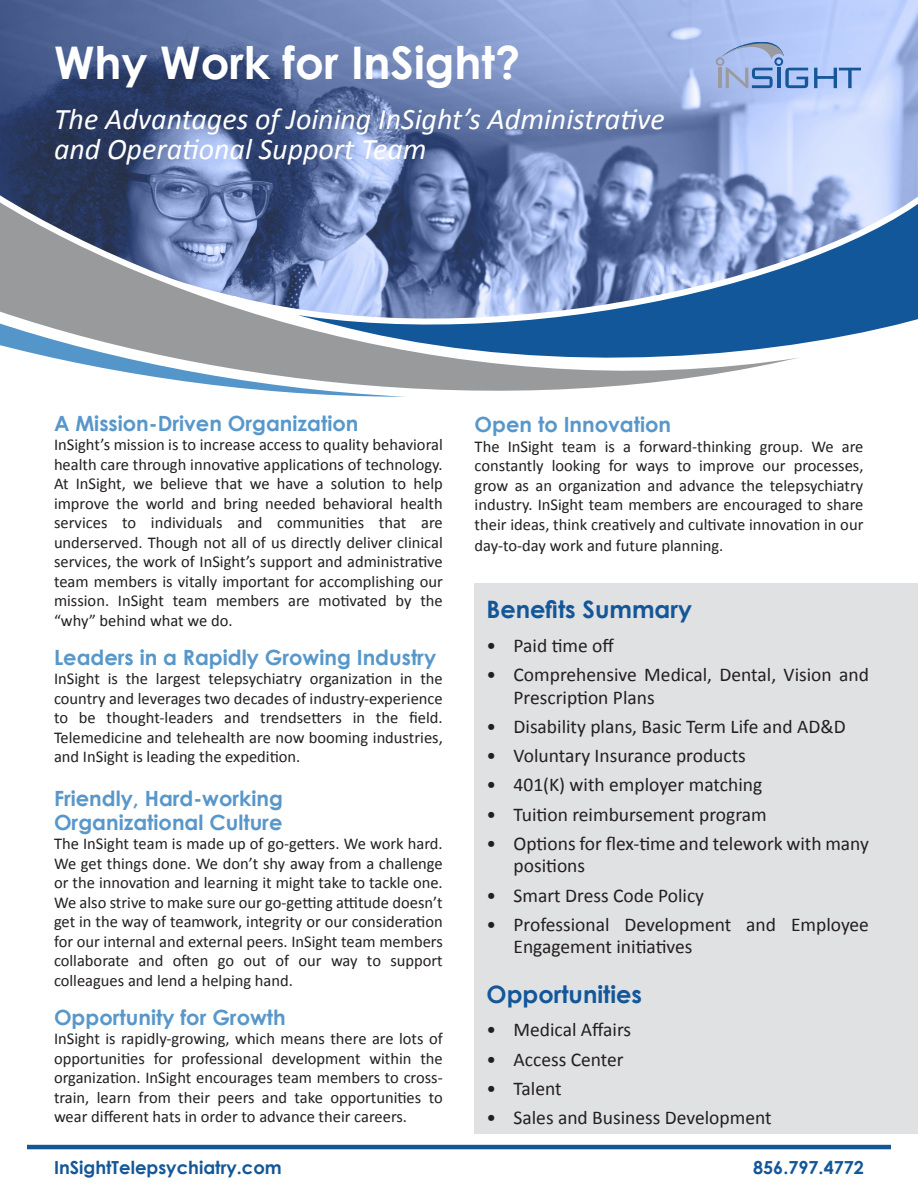
<style>
.page{position:relative;width:918px;height:1188px;background:#fff}
.page>*{position:absolute;margin:0;border:0;box-sizing:border-box;transform-origin:0 0}
.t1{font:700 45px "Century Gothic";color:#fff}
.t2{font:italic 30px/30px "Calibri";color:#fff}
.t3{font:700 24px "Century Gothic";color:#135799}
.t4{font:700 21px "Century Gothic";color:#5897ca}
.t5{font:19.5px/22.5px "Calibri";color:#231f20}
.t6{font:700 18px "Century Gothic";color:#135799}
.t7{font:16.5px/19.5px "Calibri";color:#231f20;text-align:justify}
</style>
<div class="page">
<img style="left:0;top:1px;width:918px;height:174px">
<svg style="left:0;top:175px;width:688px;height:216px;background:#79839a"></svg>
<svg style="left:0;top:312px;width:406px;height:85px"></svg>
<svg style="left:227px;top:158px;width:691px;height:220px;background:#758fb9"></svg>
<svg style="left:146px;top:270px;width:95px;height:36px"></svg>
<hr style="left:27px;top:1145px;width:864px;height:4px;background:#135799">
<div style="left:475px;top:584px;width:443px;height:550px;background:#e0e1e2"></div>
<svg style="left:814px;top:68px;width:47px;height:20px"></svg>
<svg style="left:716px;top:42px;width:92px;height:46px;background:#95aedb"></svg>
<svg style="left:848px;top:323px;width:70px;height:55px"></svg>
<p class="t1" style="left:54px;top:28px;width:468px">Why Work for InSight?</p>
<p class="t2" style="left:54px;top:102px;width:612px">The Advantages of Joining InSight’s Administrative and Operational Support Team</p>
<p class="t4" style="left:54px;top:407px;width:306px">A Mission-Driven Organization</p>
<p class="t7" style="left:54px;top:435px;width:390px">InSight’s mission is to increase access to quality behavioral health care through innovative applications of technology.<br>At InSight, we believe that we have a solution to help improve the world and bring needed behavioral health services to individuals and communities that are underserved. Though not all of us directly deliver clinical services, the work of InSight’s support and administrative team members is vitally important for accomplishing our mission. InSight team members are motivated by the “why” behind what we do.</p>
<p class="t4" style="left:54px;top:641px;width:384px">Leaders in a Rapidly Growing Industry</p>
<p class="t7" style="left:54px;top:669px;width:390px">InSight is the largest telepsychiatry organization in the country and leverages two decades of industry-experience to be thought-leaders and trendsetters in the field.<br>Telemedicine and telehealth are now booming industries, and InSight is leading the expedition.</p>
<p class="t4" style="left:54px;top:782px;width:230px">Friendly, Hard-working</p>
<p class="t4" style="left:54px;top:806px;width:230px">Organizational Culture</p>
<p class="t7" style="left:54px;top:834px;width:390px">The InSight team is made up of go-getters. We work hard.<br>We get things done. We don’t shy away from a challenge or the innovation and learning it might take to tackle one.<br>We also strive to make sure our go-getting attitude doesn’t get in the way of teamwork, integrity or our consideration for our internal and external peers. InSight team members collaborate and often go out of our way to support colleagues and lend a helping hand.</p>
<p class="t4" style="left:54px;top:1001px;width:233px">Opportunity for Growth</p>
<p class="t7" style="left:54px;top:1029px;width:390px">InSight is rapidly-growing, which means there are lots of opportunities for professional development within the organization. InSight encourages team members to cross&shy;train, learn from their peers and take opportunities to wear different hats in order to advance their careers.</p>
<p class="t4" style="left:475px;top:409px;width:198px">Open to Innovation</p>
<p class="t7" style="left:475px;top:437px;width:390px">The InSight team is a forward-thinking group. We are constantly looking for ways to improve our processes, grow as an organization and advance the telepsychiatry industry. InSight team members are encouraged to share their ideas, think creatively and cultivate innovation in our</p>
<p class="t7" style="left:475px;top:536px;width:250px">day-to-day work and future planning.</p>
<p class="t3" style="left:487px;top:591px;width:207px">Benefits Summary</p>
<p class="t5" style="left:487px;top:634px;width:129px">• Paid time off</p>
<p class="t5" style="left:514px;top:664px;width:357px;text-indent:-27px">• Comprehensive Medical, Dental, Vision and<br>Prescription Plans</p>
<p class="t5" style="left:487px;top:715px;width:361px">• Disability plans, Basic Term Life and AD&amp;D</p>
<p class="t5" style="left:487px;top:745px;width:261px">• Voluntary Insurance products</p>
<p class="t5" style="left:487px;top:774px;width:277px">• 401(K) with employer matching</p>
<p class="t5" style="left:487px;top:803px;width:282px">• Tuition reimbursement program</p>
<p class="t5" style="left:514px;top:832px;width:357px;text-indent:-27px">• Options for flex-time and telework with many positions</p>
<p class="t5" style="left:487px;top:884px;width:219px">• Smart Dress Code Policy</p>
<p class="t5" style="left:514px;top:913px;width:357px;text-indent:-27px">• Professional Development and Employee<br>Engagement initiatives</p>
<p class="t3" style="left:487px;top:976px;width:157px">Opportunities</p>
<p class="t5" style="left:487px;top:1019px;width:146px">• Medical Affairs</p>
<p class="t5" style="left:487px;top:1048px;width:139px">• Access Center</p>
<p class="t5" style="left:487px;top:1077px;width:77px">• Talent</p>
<p class="t5" style="left:487px;top:1106px;width:287px">• Sales and Business Development</p>
<p class="t6" style="left:54px;top:1154px;width:229px">InSightTelepsychiatry.com</p>
<p class="t6" style="left:753px;top:1154px;width:112px">856.797.4772</p>
</div>
